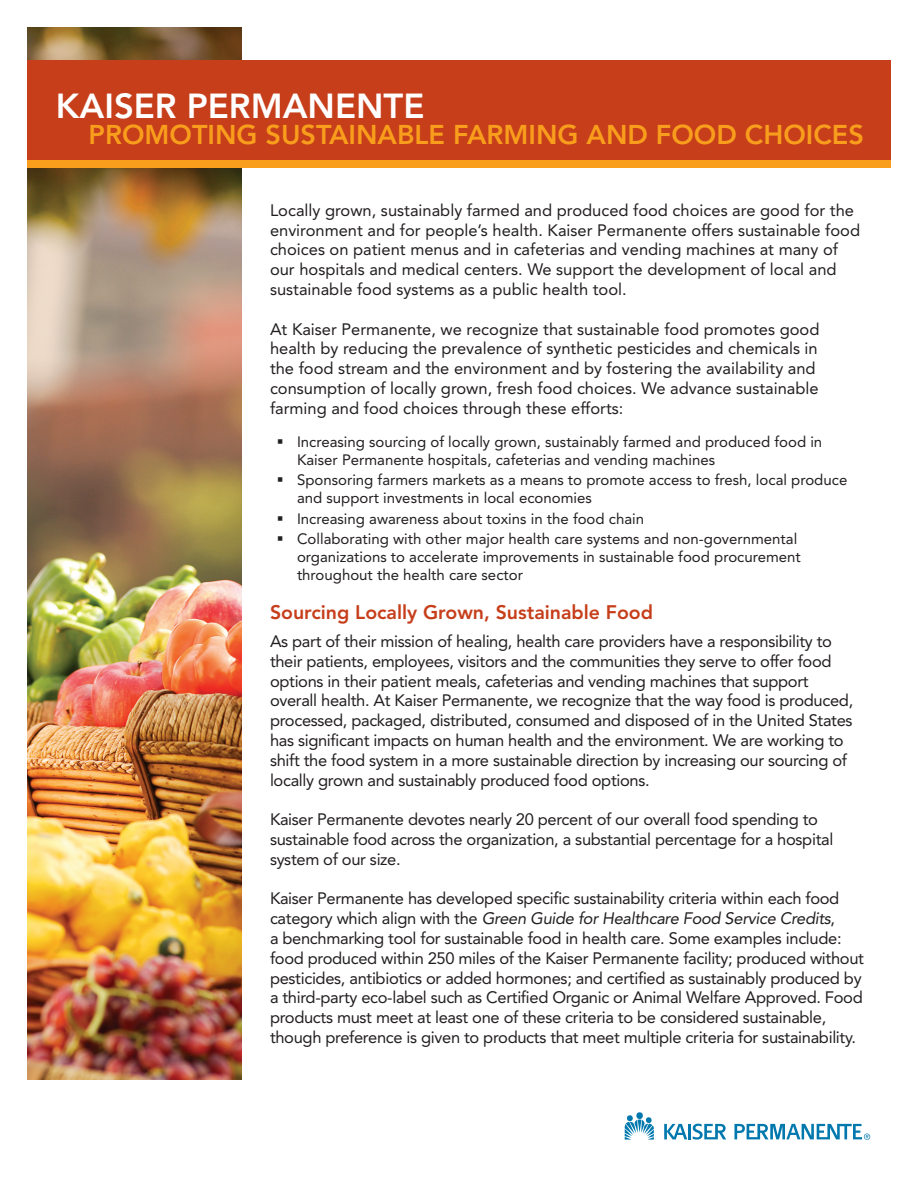
<style>
.page{position:relative;width:918px;height:1188px;background:#fff}
.page>*{position:absolute;margin:0;border:0;box-sizing:border-box;transform-origin:0 0}
.header1{font:800 34.5px "Avenir LT Std";color:#fff}
.header2{font:800 27px "Avenir LT Std";color:#f89e1c}
.subhead{font:800 19.5px "Avenir LT Std";color:#c63e1a}
.t1{font:16.5px/19.8px "Avenir LT Std";letter-spacing:-.02em;color:#231f20}
.t2{font:16.5px/19.8px "Avenir LT Std";color:#231f20}
.t3{font:15px/18px "Avenir LT Std";color:#231f20}
.s1{font-style:italic}
</style>
<div class="page">
<img style="left:27px;top:27px;width:214px;height:1053px">
<svg style="left:625px;top:1115px;width:29px;height:25px"></svg>
<div style="left:636px;top:1112px;width:7px;height:7px;background:#0078ae;border-radius:50%"></div>
<hr style="left:688px;top:1124px;width:3px;height:15px;background:#0078ae">
<svg style="left:664px;top:1124px;width:23px;height:15px"></svg>
<svg style="left:693px;top:1124px;width:33px;height:16px"></svg>
<svg style="left:734px;top:1124px;width:136px;height:16px"></svg>
<div style="left:27px;top:60px;width:864px;height:107px;background:#c63e1a"></div>
<div style="left:27px;top:160px;width:864px;height:7px;background:#f89e1c"></div>
<p class="header1" style="left:56px;top:86px;width:370px">KAISER PERMANENTE</p>
<p class="header2" style="left:89px;top:118px;width:777px">PROMOTING SUSTAINABLE FARMING AND FOOD CHOICES</p>
<p class="t2" style="left:270px;top:200px;width:592px">Locally grown, sustainably farmed and produced food choices are good for the environment and for people’s health. Kaiser Permanente offers sustainable food choices on patient menus and in cafeterias and vending machines at many of our hospitals and medical centers. We support the development of local and sustainable food systems as a public health tool.</p>
<p class="t2" style="left:270px;top:319px;width:551px">At Kaiser Permanente, we recognize that sustainable food promotes good health by reducing the prevalence of synthetic pesticides and chemicals in the food stream and the environment and by fostering the availability and consumption of locally grown, fresh food choices. We advance sustainable farming and food choices through these efforts:</p>
<p class="t3" style="left:297px;top:433px;width:527px">Increasing sourcing of locally grown, sustainably farmed and produced food in<br>Kaiser Permanente hospitals, cafeterias and vending machines</p>
<p class="t3" style="left:297px;top:471px;width:552px">Sponsoring farmers markets as a means to promote access to fresh, local produce and support investments in local economies</p>
<p class="t3" style="left:297px;top:509px;width:349px">Increasing awareness about toxins in the food chain</p>
<p class="t3" style="left:297px;top:530px;width:505px">Collaborating with other major health care systems and non-governmental organizations to accelerate improvements in sustainable food procurement throughout the health care sector</p>
<p class="subhead" style="left:270px;top:600px;width:385px">Sourcing Locally Grown, Sustainable Food</p>
<p class="t1" style="left:270px;top:631px;width:585px">As part of their mission of healing, health care providers have a responsibility to their patients, employees, visitors and the communities they serve to offer food options in their patient meals, cafeterias and vending machines that support overall health. At Kaiser Permanente, we recognize that the way food is produced, processed, packaged, distributed, consumed and disposed of in the United States has significant impacts on human health and the environment. We are working to shift the food system in a more sustainable direction by increasing our sourcing of locally grown and sustainably produced food options.</p>
<p class="t1" style="left:270px;top:810px;width:565px">Kaiser Permanente devotes nearly 20 percent of our overall food spending to sustainable food across the organization, a substantial percentage for a hospital system of our size.</p>
<p class="t1" style="left:270px;top:889px;width:596px">Kaiser Permanente has developed specific sustainability criteria within each food category which align with the <span class="s1">Green Guide for Healthcare Food Service Credits</span>,<br>a benchmarking tool for sustainable food in health care. Some examples include: food produced within 250 miles of the Kaiser Permanente facility; produced without pesticides, antibiotics or added hormones; and certified as sustainably produced by a third-party eco-label such as Certified Organic or Animal Welfare Approved. Food products must meet at least one of these criteria to be considered sustainable, though preference is given to products that meet multiple criteria for sustainability.</p>
</div>
